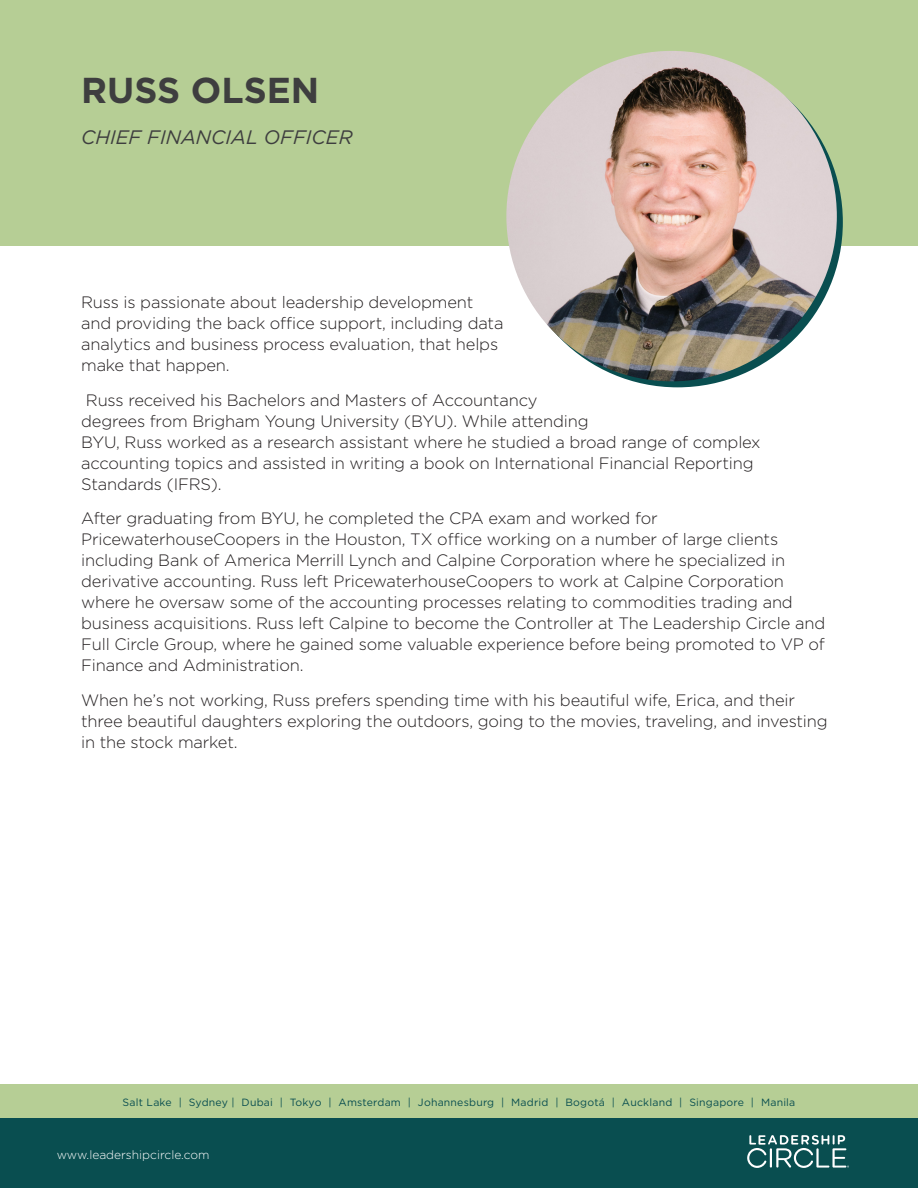
<style>
.page{position:relative;width:918px;height:1188px;background:#fff}
.page>*{position:absolute;margin:0;border:0;box-sizing:border-box;transform-origin:0 0}
.t1{font:700 36px "Gotham";color:#3e3e3f}
.t2{font:italic 19.5px "Gotham";color:#3e3e3f}
.t3{font:300 16.5px/21px "Gotham";letter-spacing:-.01em;color:#231f20}
.t4{font:300 12px "Gotham";color:#fff}
.t5{font:10.5px "Gotham";letter-spacing:.02em;color:#094e50}
</style>
<div class="page">
<div style="left:0;top:0;width:918px;height:246px;background:#b6ce95"></div>
<div style="left:0;top:1084px;width:918px;height:104px;background:#b6ce95"></div>
<div style="left:0;top:1119px;width:918px;height:69px;background:#094e50"></div>
<div style="left:512px;top:57px;width:331px;height:330px;background:#094e50;border-radius:50%"></div>
<img style="left:506px;top:51px;width:331px;height:330px;border-radius:165px">
<svg style="left:747px;top:1135px;width:102px;height:33px"></svg>
<p class="t1" style="left:81px;top:67px;width:240px">RUSS OLSEN</p>
<p class="t2" style="left:81px;top:125px;width:273px">CHIEF FINANCIAL OFFICER</p>
<p class="t3" style="left:81px;top:291px;width:424px">Russ is passionate about leadership development and providing the back office support, including data analytics and business process evaluation, that helps make that happen.</p>
<p class="t3" style="left:81px;top:389px;width:681px">Russ received his Bachelors and Masters of Accountancy<br>degrees from Brigham Young University (BYU). While attending<br>BYU, Russ worked as a research assistant where he studied a broad range of complex accounting topics and assisted in writing a book on International Financial Reporting Standards (IFRS).</p>
<p class="t3" style="left:81px;top:507px;width:746px">After graduating from BYU, he completed the CPA exam and worked for PricewaterhouseCoopers in the Houston, TX office working on a number of large clients including Bank of America Merrill Lynch and Calpine Corporation where he specialized in derivative accounting. Russ left PricewaterhouseCoopers to work at Calpine Corporation where he oversaw some of the accounting processes relating to commodities trading and business acquisitions. Russ left Calpine to become the Controller at The Leadership Circle and Full Circle Group, where he gained some valuable experience before being promoted to VP of Finance and Administration.</p>
<p class="t3" style="left:81px;top:689px;width:748px">When he’s not working, Russ prefers spending time with his beautiful wife, Erica, and their three beautiful daughters exploring the outdoors, going to the movies, traveling, and investing in the stock market.</p>
<p class="t5" style="left:123px;top:1095px;width:674px">Salt Lake | Sydney | Dubai | Tokyo | Amsterdam | Johannesburg | Madrid | Bogotá | Auckland | Singapore | Manila</p>
<p class="t4" style="left:57px;top:1147px;width:154px">www.leadershipcircle.com</p>
</div>
